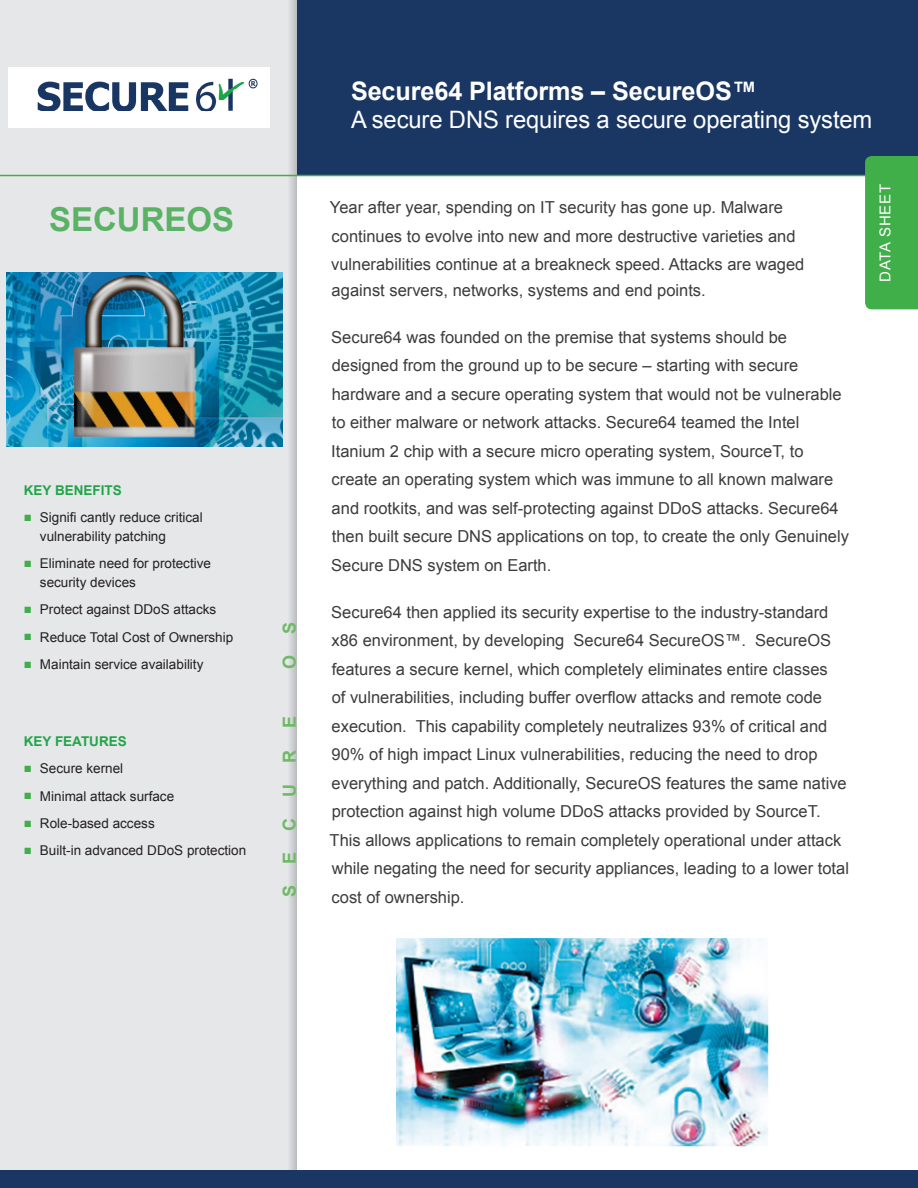
<style>
.page{position:relative;width:918px;height:1188px;background:#fff}
.page>*{position:absolute;margin:0;border:0;box-sizing:border-box;transform-origin:0 0}
.subhead_2{font:700 33px "Arial";color:#5ab265}
.Header_Subhead{font:700 25.5px "Arial";letter-spacing:-.005em;color:#fff}
.Header_Subhead-2{font:24px "Arial";letter-spacing:-.005em;color:#fff}
.subhead_2-2{font:700 18px "Arial";letter-spacing:1.18em;color:#6eba66}
.body{font:16.5px/28.5px "Arial";color:#3c3c3d}
.t1{font:15px "Arial";letter-spacing:.05em;color:#fff}
.t2{font:13.5px/18.8px "Arial";color:#231f20}
.subhead_sidebar{font:700 13.5px "Arial";color:#21a549}
.s1{font-weight:900;color:#40ae49}
</style>
<div class="page">
<div style="left:0;top:0;width:297px;height:1188px;background:#e6e7e9"></div>
<svg style="left:287px;top:0;width:10px;height:1170px"></svg>
<div style="left:297px;top:0;width:621px;height:176px;background:#1a3763"></div>
<hr style="left:0;top:175px;width:918px;height:1px;background:#40ae49">
<div style="left:865px;top:156px;width:53px;height:153px;background:#40ae49"></div>
<div style="left:0;top:1170px;width:918px;height:18px;background:#1a3763"></div>
<img style="left:8px;top:68px;width:261px;height:59px">
<img style="left:397px;top:939px;width:370px;height:206px">
<img style="left:6px;top:272px;width:277px;height:175px">
<p class="subhead_2" style="left:49px;top:198px;width:187px">SECUREOS</p>
<p class="subhead_sidebar" style="left:24px;top:481px;width:100px">KEY BENEFITS</p>
<p class="t2" style="left:40px;top:508px;width:164px;text-indent:-16px"><span class="s1">■</span> Signifi cantly reduce critical vulnerability patching</p>
<p class="t2" style="left:40px;top:554px;width:173px;text-indent:-16px"><span class="s1">■</span> Eliminate need for protective security devices</p>
<p class="t2" style="left:24px;top:600px;width:194px"><span class="s1">■</span> Protect against DDoS attacks</p>
<p class="t2" style="left:24px;top:628px;width:211px"><span class="s1">■</span> Reduce Total Cost of Ownership</p>
<p class="t2" style="left:24px;top:655px;width:181px"><span class="s1">■</span> Maintain service availability</p>
<p class="subhead_sidebar" style="left:24px;top:732px;width:105px">KEY FEATURES</p>
<p class="t2" style="left:24px;top:759px;width:101px"><span class="s1">■</span> Secure kernel</p>
<p class="t2" style="left:24px;top:787px;width:152px"><span class="s1">■</span> Minimal attack surface</p>
<p class="t2" style="left:24px;top:814px;width:132px"><span class="s1">■</span> Role-based access</p>
<p class="t2" style="left:24px;top:841px;width:224px"><span class="s1">■</span> Built-in advanced DDoS protection</p>
<p class="subhead_2-2" style="left:278px;top:669px;width:49px;rotate:-90deg">O S</p>
<p class="subhead_2-2" style="left:278px;top:897px;width:183px;rotate:-90deg">SECURE</p>
<p class="Header_Subhead" style="left:351px;top:74px;width:408px">Secure64 Platforms – SecureOS™</p>
<p class="Header_Subhead-2" style="left:351px;top:104px;width:523px">A secure DNS requires a secure operating system</p>
<p class="body" style="left:330px;top:194px;width:476px">Year after year, spending on IT security has gone up. Malware continues to evolve into new and more destructive varieties and vulnerabilities continue at a breakneck speed. Attacks are waged</p>
<p class="body" style="left:332px;top:276px;width:376px">against servers, networks, systems and end points.</p>
<p class="body" style="left:331px;top:323px;width:519px">Secure64 was founded on the premise that systems should be designed from the ground up to be secure – starting with secure hardware and a secure operating system that would not be vulnerable to either malware or network attacks. Secure64 teamed the Intel Itanium 2 chip with a secure micro operating system, SourceT, to create an operating system which was immune to all known malware and rootkits, and was self-protecting against DDoS attacks. Secure64 then built secure DNS applications on top, to create the only Genuinely Secure DNS system on Earth.</p>
<p class="body" style="left:330px;top:598px;width:521px">Secure64 then applied its security expertise to the industry-standard x86 environment, by developing Secure64 SecureOS™. SecureOS features a secure kernel, which completely eliminates entire classes<br>of vulnerabilities, including buffer overflow attacks and remote code execution. This capability completely neutralizes 93% of critical and 90% of high impact Linux vulnerabilities, reducing the need to drop everything and patch. Additionally, SecureOS features the same native protection against high volume DDoS attacks provided by SourceT.<br>This allows applications to remain completely operational under attack while negating the need for security appliances, leading to a lower total cost of ownership.</p>
<p class="t1" style="left:875px;top:282px;width:99px;rotate:-90deg">DATA SHEET</p>
</div>
